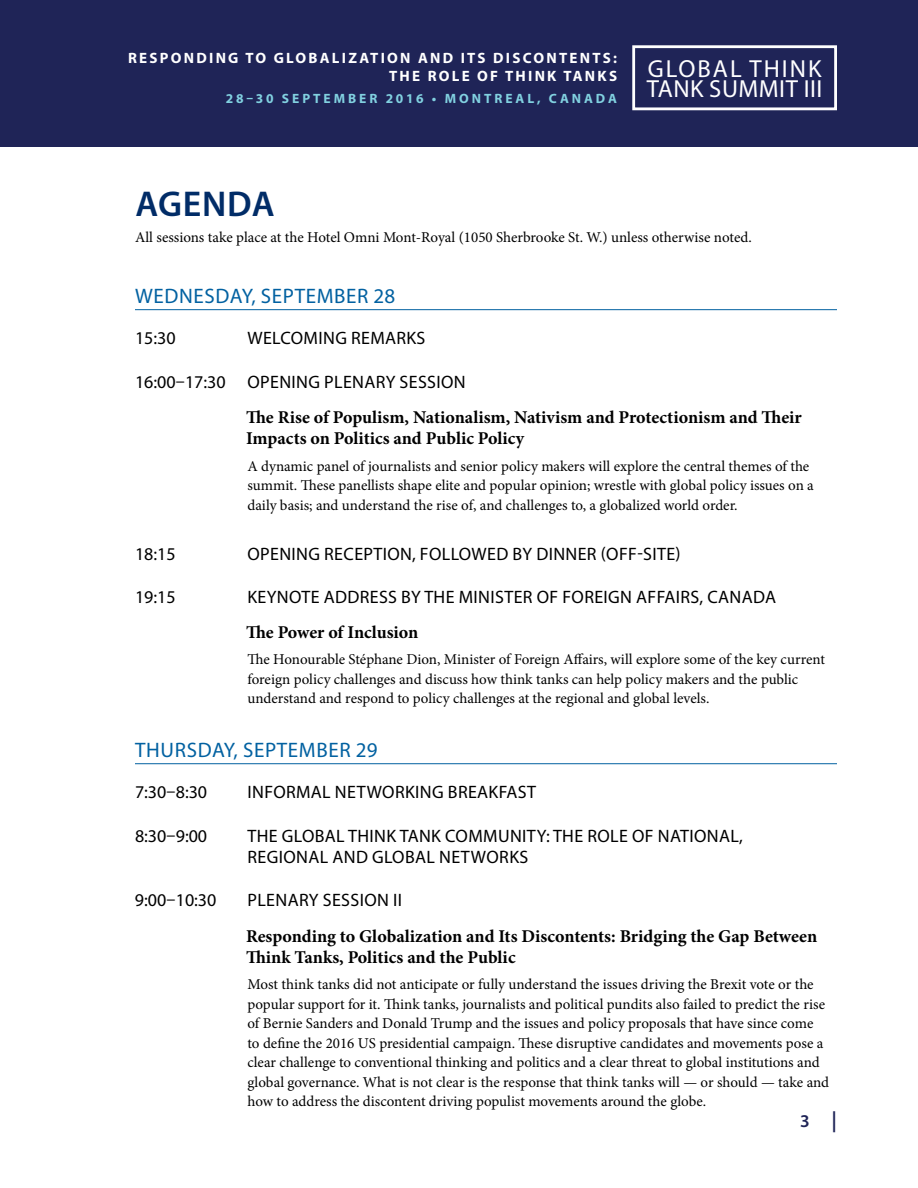
<style>
.page{position:relative;width:918px;height:1188px;background:#fff}
.page>*{position:absolute;margin:0;border:0;box-sizing:border-box;transform-origin:0 0}
.t1{font:600 36px "Myriad Pro";letter-spacing:.02em;color:#012c67}
.t2{font:24.75px/20.9px "Myriad Pro";letter-spacing:.02em;color:#fff}
.t3{font:21px "Myriad Pro";letter-spacing:.03em;color:#0261a1}
.t4{font:18px/21.6px "Myriad Pro";letter-spacing:.02em;color:#000}
.t5{font:700 18px/21.6px "Minion Pro";color:#000}
.t6{font:600 18px "Myriad Pro";color:#1f2457}
.t7{font:15px/19.5px "Minion Pro";color:#000}
.t8{font:700 15px/18px "Myriad Pro";letter-spacing:.15em;color:#fff;text-align:right}
.t9{font:700 13.5px "Myriad Pro";letter-spacing:.22em;color:#81d1e0}
.s1{font-size:21px}
</style>
<div class="page">
<div style="left:0;top:0;width:918px;height:147px;background:#1f2457"></div>
<div style="left:632px;top:45px;width:205px;height:65px;border:3px solid #fff"></div>
<hr style="left:135px;top:309px;width:702px;height:1px;background:#0261a1">
<hr style="left:135px;top:763px;width:702px;height:1px;background:#0261a1">
<p class="t8" style="left:128px;top:49px;width:490px">RESPONDING TO GLOBALIZATION AND ITS DISCONTENTS:<br>THE ROLE OF THINK TANKS</p>
<p class="t9" style="left:226px;top:90px;width:393px">28–30 SEPTEMBER 2016 • MONTREAL, CANADA</p>
<h2 class="t2" style="left:647px;top:58px;width:177px">GLOBAL THINK<br>TANK SUMMIT III</h2>
<h1 class="t1" style="left:135px;top:181px;width:141px">AGENDA</h1>
<p class="t7" style="left:135px;top:228px;width:618px">All sessions take place at the Hotel Omni Mont-Royal (1050 Sherbrooke St. W.) unless otherwise noted.</p>
<h3 class="t3" style="left:135px;top:283px;width:262px">WEDNESDAY, SEPTEMBER 28</h3>
<p class="t4" style="left:135px;top:327px;width:42px">15:30</p>
<p class="t4" style="left:248px;top:327px;width:179px">WELCOMING REMARKS</p>
<p class="t4" style="left:135px;top:370px;width:332px">16:00–17:30 OPENING PLENARY SESSION</p>
<p class="t5" style="left:246px;top:406px;width:557px">The Rise of Populism, Nationalism, Nativism and Protectionism and Their<br>Impacts on Politics and Public Policy</p>
<p class="t7" style="left:248px;top:456px;width:568px">A dynamic panel of journalists and senior policy makers will explore the central themes of the summit. These panellists shape elite and popular opinion; wrestle with global policy issues on a daily basis; and understand the rise of, and challenges to, a globalized world order.</p>
<p class="t4" style="left:135px;top:542px;width:42px">18:15</p>
<p class="t4" style="left:248px;top:542px;width:435px">OPENING RECEPTION, FOLLOWED BY DINNER (OFF-SITE)</p>
<p class="t4" style="left:135px;top:586px;width:42px">19:15</p>
<p class="t4" style="left:248px;top:586px;width:530px">KEYNOTE ADDRESS BY THE MINISTER OF FOREIGN AFFAIRS, CANADA</p>
<p class="t5" style="left:246px;top:621px;width:174px">The Power of Inclusion</p>
<p class="t7" style="left:248px;top:650px;width:579px">The Honourable Stéphane Dion, Minister of Foreign Affairs, will explore some of the key current foreign policy challenges and discuss how think tanks can help policy makers and the public understand and respond to policy challenges at the regional and global levels.</p>
<h3 class="t3" style="left:135px;top:737px;width:244px">THURSDAY, SEPTEMBER 29</h3>
<p class="t4" style="left:135px;top:781px;width:74px">7:30–8:30</p>
<p class="t4" style="left:248px;top:781px;width:290px">INFORMAL NETWORKING BREAKFAST</p>
<p class="t4" style="left:135px;top:825px;width:74px">8:30–9:00</p>
<p class="t4" style="left:248px;top:825px;width:497px">THE GLOBAL THINK TANK COMMUNITY: THE ROLE OF NATIONAL,<br>REGIONAL AND GLOBAL NETWORKS</p>
<p class="t4" style="left:135px;top:889px;width:83px">9:00–10:30</p>
<p class="t4" style="left:247px;top:889px;width:156px">PLENARY SESSION II</p>
<p class="t5" style="left:246px;top:925px;width:573px">Responding to Globalization and Its Discontents: Bridging the Gap Between<br>Think Tanks, Politics and the Public</p>
<p class="t7" style="left:248px;top:975px;width:583px">Most think tanks did not anticipate or fully understand the issues driving the Brexit vote or the popular support for it. Think tanks, journalists and political pundits also failed to predict the rise of Bernie Sanders and Donald Trump and the issues and policy proposals that have since come to define the 2016 US presidential campaign. These disruptive candidates and movements pose a clear challenge to conventional thinking and politics and a clear threat to global institutions and global governance. What is not clear is the response that think tanks will — or should — take and how to address the discontent driving populist movements around the globe.</p>
<p class="t6" style="left:800px;top:1110px;width:38px">3 <span class="s1">|</span></p>
</div>
